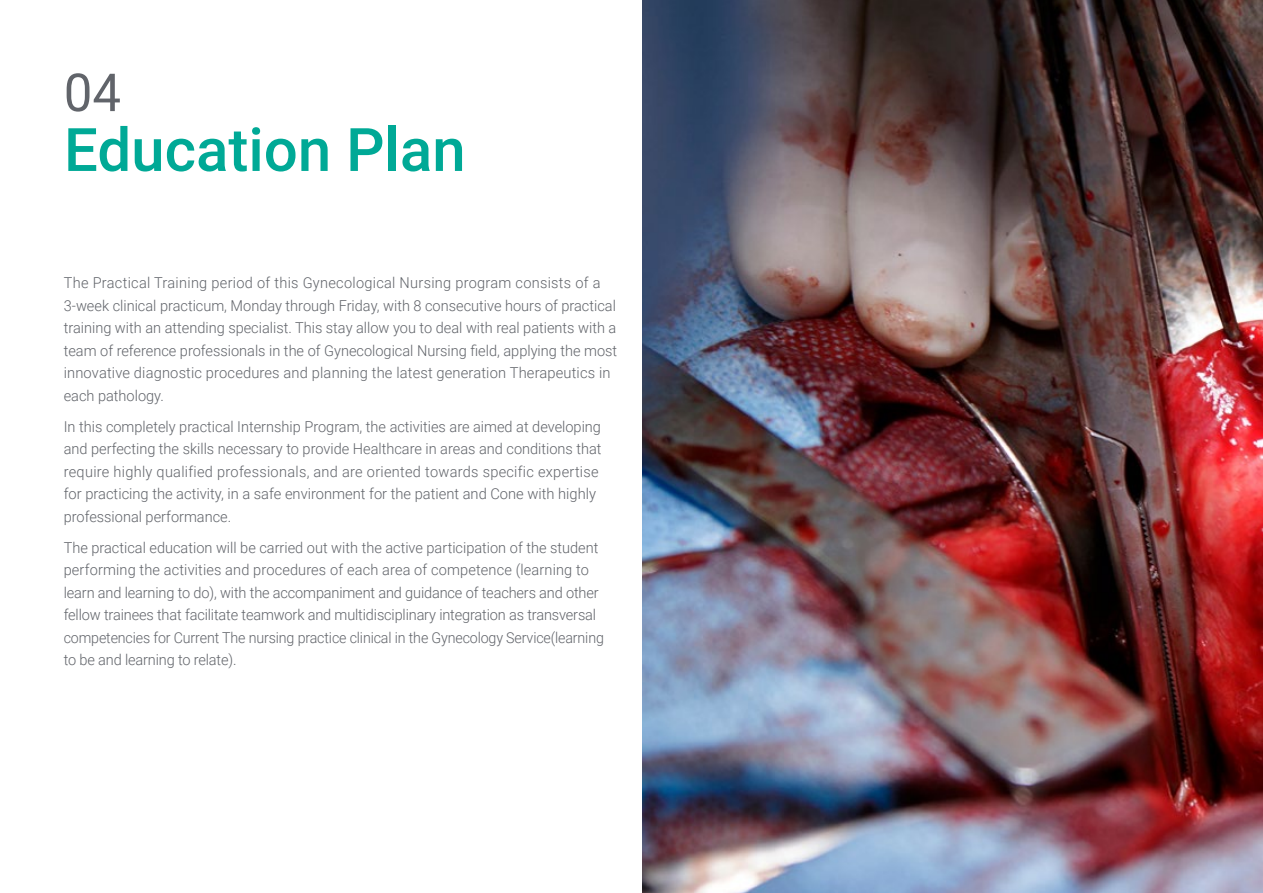
<style>
.page{position:relative;width:1263px;height:893px;background:#fff}
.page>*{position:absolute;margin:0;border:0;box-sizing:border-box;transform-origin:0 0}
.t1{font:500 60px "Roboto";color:#00a996}
.t2{font:52.5px "Roboto";color:#61646a}
.t3{font:300 15px/22.5px "Roboto";color:#61646a}
</style>
<div class="page">
<img style="left:642px;top:0;width:621px;height:893px">
<h2 class="t2" style="left:64px;top:56px;width:59px">04</h2>
<h1 class="t1" style="left:64px;top:108px;width:403px">Education Plan</h1>
<p class="t3" style="left:64px;top:271px;width:555px">The Practical Training period of this Gynecological Nursing program consists of a 3-week clinical practicum, Monday through Friday, with 8 consecutive hours of practical training with an attending specialist. This stay allow you to deal with real patients with a team of reference professionals in the of Gynecological Nursing field, applying the most innovative diagnostic procedures and planning the latest generation Therapeutics in each pathology.</p>
<p class="t3" style="left:64px;top:414px;width:539px">In this completely practical Internship Program, the activities are aimed at developing and perfecting the skills necessary to provide Healthcare in areas and conditions that require highly qualified professionals, and are oriented towards specific expertise for practicing the activity, in a safe environment for the patient and Cone with highly professional performance.</p>
<p class="t3" style="left:64px;top:535px;width:542px">The practical education will be carried out with the active participation of the student performing the activities and procedures of each area of competence (learning to learn and learning to do), with the accompaniment and guidance of teachers and other fellow trainees that facilitate teamwork and multidisciplinary integration as transversal competencies for Current The nursing practice clinical in the Gynecology Service(learning to be and learning to relate).</p>
</div>
